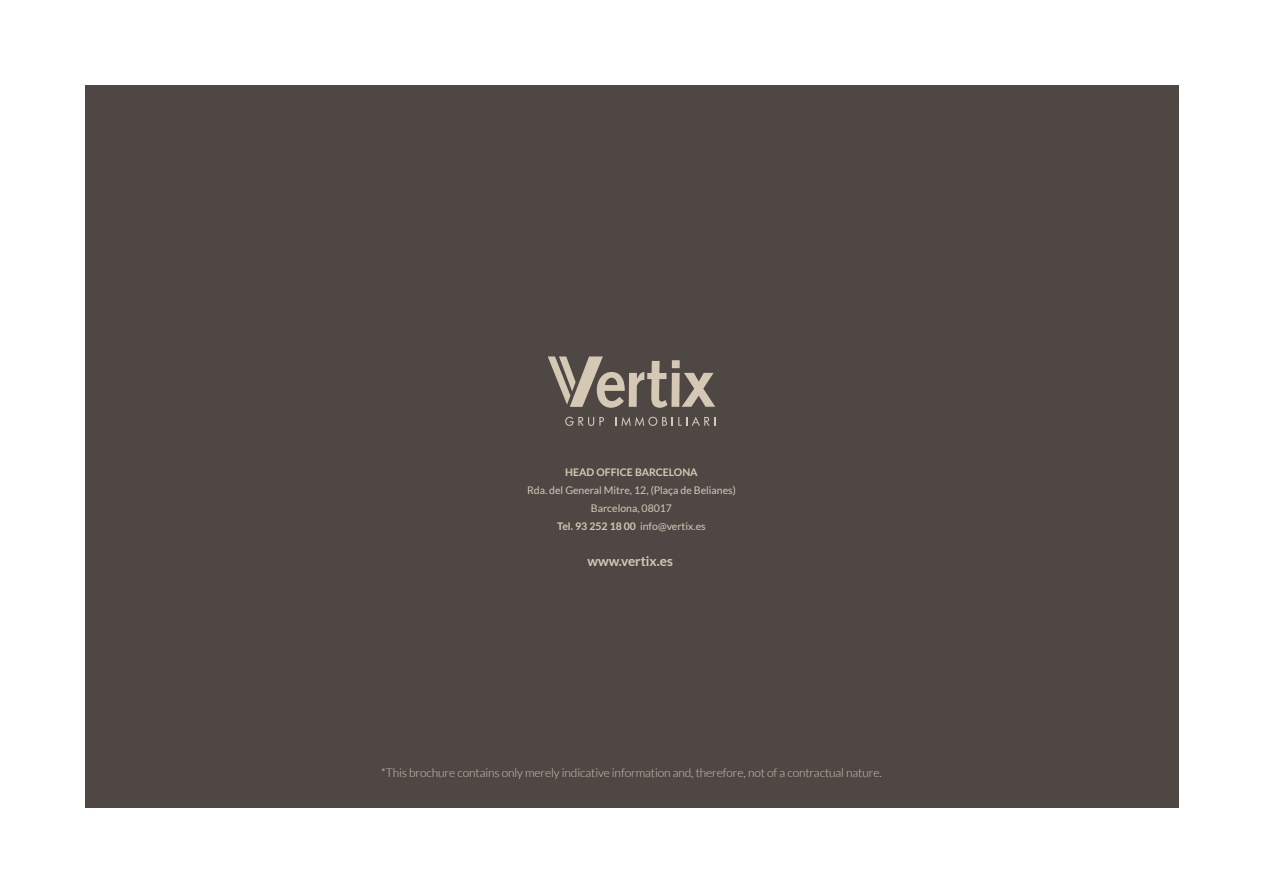
<style>
.page{position:relative;width:1263px;height:893px;background:#fff}
.page>*{position:absolute;margin:0;border:0;box-sizing:border-box;transform-origin:0 0}
.t1{font:700 13.5px "Lato";color:#d5c9b6}
.t2{font:300 12px "Lato";letter-spacing:-.01em;color:#d5c9b6}
.t3{font:10.5px/18px "Lato";color:#d5c9b6;text-align:center}
.t4{font:700 10.5px "Lato";color:#d5c9b6}
.s1{font-weight:700}
</style>
<div class="page">
<div style="left:85px;top:85px;width:1094px;height:723px;background:#4e4744"></div>
<svg style="left:565px;top:417px;width:39px;height:9px"></svg>
<svg style="left:616px;top:417px;width:99px;height:9px"></svg>
<svg style="left:548px;top:356px;width:167px;height:52px"></svg>
<p class="t4" style="left:565px;top:466px;width:134px">HEAD OFFICE BARCELONA</p>
<p class="t3" style="left:527px;top:481px;width:210px">Rda. del General Mitre, 12, (Plaça de Belianes)<br>Barcelona, 08017<br><span class="s1">Tel. 93 252 18 00</span> info@vertix.es</p>
<p class="t1" style="left:587px;top:554px;width:87px">www.vertix.es</p>
<p class="t2" style="left:381px;top:766px;width:502px">*This brochure contains only merely indicative information and, therefore, not of a contractual nature.</p>
</div>
